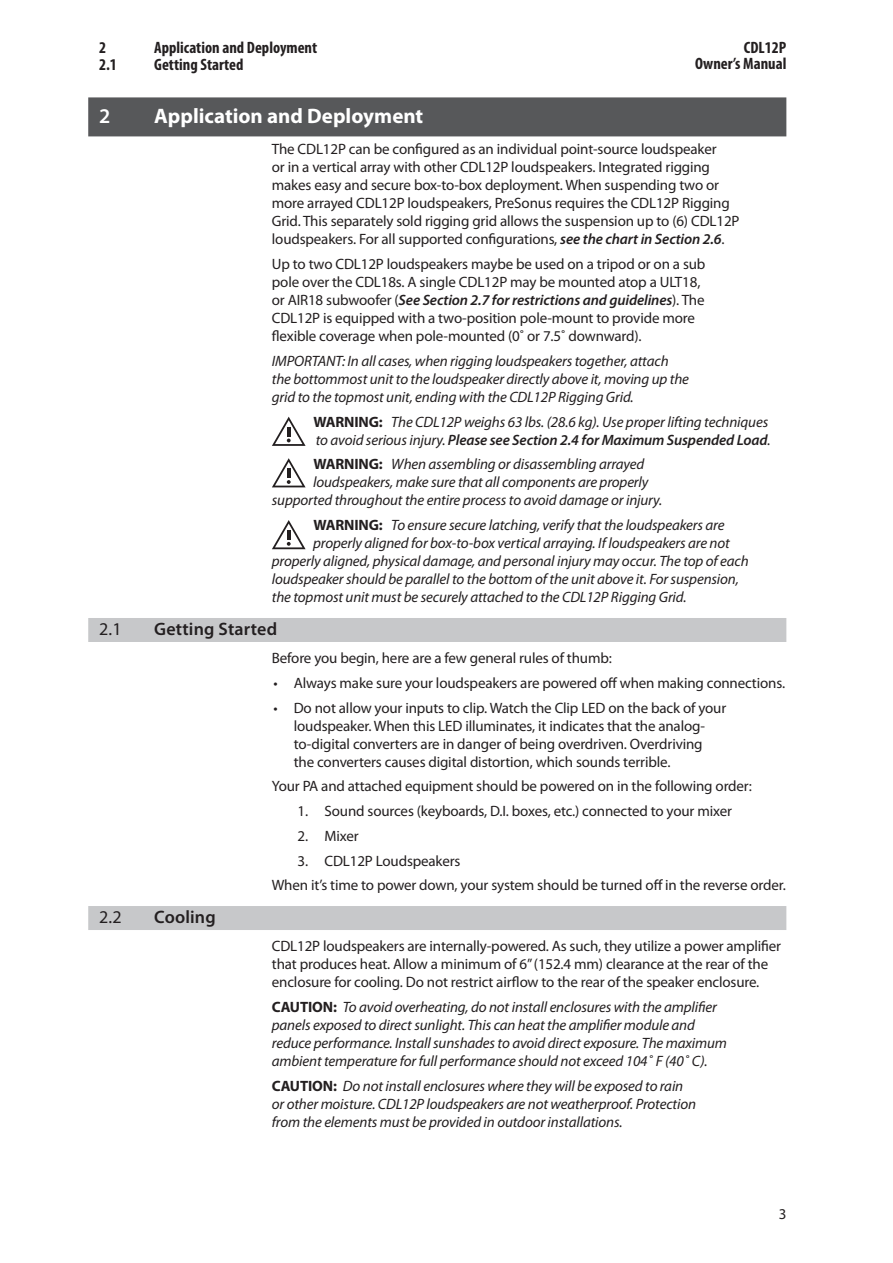
<style>
.page{position:relative;width:893px;height:1263px;background:#fff}
.page>*{position:absolute;margin:0;border:0;box-sizing:border-box;transform-origin:0 0}
.N_0_Chapter_Head{font:700 21px "Myriad Pro";color:#fff}
.N_0_Chapter_Head-2{font:600 21px "Myriad Pro";color:#fff}
._0_N_Section_Head{font:600 18px "Myriad Pro";letter-spacing:.01em;color:#231f20}
._0_N_Section_Head-2{font:18px "Myriad Pro";color:#231f20}
.t1{font:700 condensed 16.5px/16.5px "Myriad Pro";color:#231f20;text-align:right}
.Body{font:15px/18px "Myriad Pro";letter-spacing:-.01em;color:#231f20}
.PowerTip_Note_Italic{font:italic 15px/18px "Myriad Pro";letter-spacing:-.01em;color:#231f20}
.Body-2{font:italic 15px/18px "Myriad Pro";letter-spacing:-.01em;color:#231f20}
.s1{font-weight:600;font-style:italic}
.s2{font-weight:700;font-style:normal}
.s3{font-weight:600}
</style>
<div class="page">
<div style="left:88px;top:97px;width:698px;height:39px;background:#57585a"></div>
<div style="left:88px;top:618px;width:698px;height:24px;background:#c7c8ca"></div>
<div style="left:88px;top:906px;width:698px;height:24px;background:#c7c8ca"></div>
<svg style="left:272px;top:417px;width:34px;height:29px"></svg>
<svg style="left:272px;top:458px;width:34px;height:29px"></svg>
<svg style="left:272px;top:520px;width:34px;height:29px"></svg>
<p class="t1" style="left:99px;top:39px;width:9px">2</p>
<p class="t1" style="left:154px;top:39px;width:165px">Application and Deployment</p>
<p class="t1" style="left:99px;top:56px;width:19px">2.1</p>
<p class="t1" style="left:154px;top:56px;width:91px">Getting Started</p>
<p class="t1" style="left:695px;top:39px;width:93px">CDL12P<br>Owner’s Manual</p>
<p class="N_0_Chapter_Head-2" style="left:99px;top:103px;width:13px">2</p>
<p class="N_0_Chapter_Head" style="left:154px;top:102px;width:271px">Application and Deployment</p>
<p class="Body" style="left:272px;top:140px;width:469px">The CDL12P can be configured as an individual point-source loudspeaker<br>or in a vertical array with other CDL12P loudspeakers. Integrated rigging makes easy and secure box-to-box deployment. When suspending two or more arrayed CDL12P loudspeakers, PreSonus requires the CDL12P Rigging Grid. This separately sold rigging grid allows the suspension up to (6) CDL12P loudspeakers. For all supported configurations, <span class="s1">see the chart in Section 2.6</span>.</p>
<p class="Body" style="left:272px;top:255px;width:435px">Up to two CDL12P loudspeakers maybe be used on a tripod or on a sub pole over the CDL18s. A single CDL12P may be mounted atop a ULT18, or AIR18 subwoofer (<span class="s1">See Section 2.7 for restrictions and guidelines</span>). The CDL12P is equipped with a two-position pole-mount to provide more flexible coverage when pole-mounted (0˚ or 7.5˚ downward).</p>
<p class="Body-2" style="left:272px;top:352px;width:419px">IMPORTANT: In all cases, when rigging loudspeakers together, attach the bottommost unit to the loudspeaker directly above it, moving up the grid to the topmost unit, ending with the CDL12P Rigging Grid.</p>
<p class="PowerTip_Note_Italic" style="left:313px;top:412px;width:459px"><span class="s2">WARNING:</span> The CDL12P weighs 63 lbs. (28.6 kg). Use proper lifting techniques to avoid serious injury. <span class="s3">Please see Section 2.4 for Maximum Suspended Load</span>.</p>
<p class="PowerTip_Note_Italic" style="left:313px;top:455px;width:332px"><span class="s2">WARNING:</span> When assembling or disassembling arrayed</p>
<p class="PowerTip_Note_Italic" style="left:313px;top:473px;width:337px">loudspeakers, make sure that all components are properly</p>
<p class="PowerTip_Note_Italic" style="left:272px;top:491px;width:392px">supported throughout the entire process to avoid damage or injury.</p>
<p class="PowerTip_Note_Italic" style="left:313px;top:516px;width:412px"><span class="s2">WARNING:</span> To ensure secure latching, verify that the loudspeakers are</p>
<p class="PowerTip_Note_Italic" style="left:313px;top:534px;width:418px">properly aligned for box-to-box vertical arraying. If loudspeakers are not</p>
<p class="PowerTip_Note_Italic" style="left:272px;top:552px;width:478px">properly aligned, physical damage, and personal injury may occur. The top of each</p>
<p class="PowerTip_Note_Italic" style="left:272px;top:570px;width:469px">loudspeaker should be parallel to the bottom of the unit above it. For suspension,</p>
<p class="PowerTip_Note_Italic" style="left:272px;top:588px;width:416px">the topmost unit must be securely attached to the CDL12P Rigging Grid.</p>
<p class="_0_N_Section_Head-2" style="left:99px;top:618px;width:24px">2.1</p>
<p class="_0_N_Section_Head" style="left:154px;top:618px;width:124px">Getting Started</p>
<p class="Body" style="left:272px;top:649px;width:342px">Before you begin, here are a few general rules of thumb:</p>
<p class="Body" style="left:273px;top:673px;width:513px">• Always make sure your loudspeakers are powered off when making connections.</p>
<p class="Body" style="left:294px;top:698px;width:434px;text-indent:-20px">• Do not allow your inputs to clip. Watch the Clip LED on the back of your loudspeaker. When this LED illuminates, it indicates that the analog&shy;to-digital converters are in danger of being overdriven. Overdriving the converters causes digital distortion, which sounds terrible.</p>
<p class="Body" style="left:272px;top:777px;width:482px">Your PA and attached equipment should be powered on in the following order:</p>
<p class="Body" style="left:297px;top:802px;width:436px">1. Sound sources (keyboards, D.I. boxes, etc.) connected to your mixer</p>
<p class="Body" style="left:297px;top:826px;width:63px">2. Mixer</p>
<p class="Body" style="left:297px;top:851px;width:165px">3. CDL12P Loudspeakers</p>
<p class="Body" style="left:272px;top:876px;width:515px">When it’s time to power down, your system should be turned off in the reverse order.</p>
<p class="_0_N_Section_Head-2" style="left:99px;top:906px;width:24px">2.2</p>
<p class="_0_N_Section_Head" style="left:154px;top:906px;width:63px">Cooling</p>
<p class="Body" style="left:272px;top:937px;width:511px">CDL12P loudspeakers are internally-powered. As such, they utilize a power amplifier that produces heat. Allow a minimum of 6” (152.4 mm) clearance at the rear of the enclosure for cooling. Do not restrict airflow to the rear of the speaker enclosure.</p>
<p class="PowerTip_Note_Italic" style="left:272px;top:997px;width:457px"><span class="s2">CAUTION:</span> To avoid overheating, do not install enclosures with the amplifier panels exposed to direct sunlight. This can heat the amplifier module and reduce performance. Install sunshades to avoid direct exposure. The maximum ambient temperature for full performance should not exceed 104˚ F (40˚ C).</p>
<p class="PowerTip_Note_Italic" style="left:272px;top:1076px;width:426px"><span class="s2">CAUTION:</span> Do not install enclosures where they will be exposed to rain or other moisture. CDL12P loudspeakers are not weatherproof. Protection from the elements must be provided in outdoor installations.</p>
<p class="Body" style="left:779px;top:1204px;width:9px">3</p>
</div>
